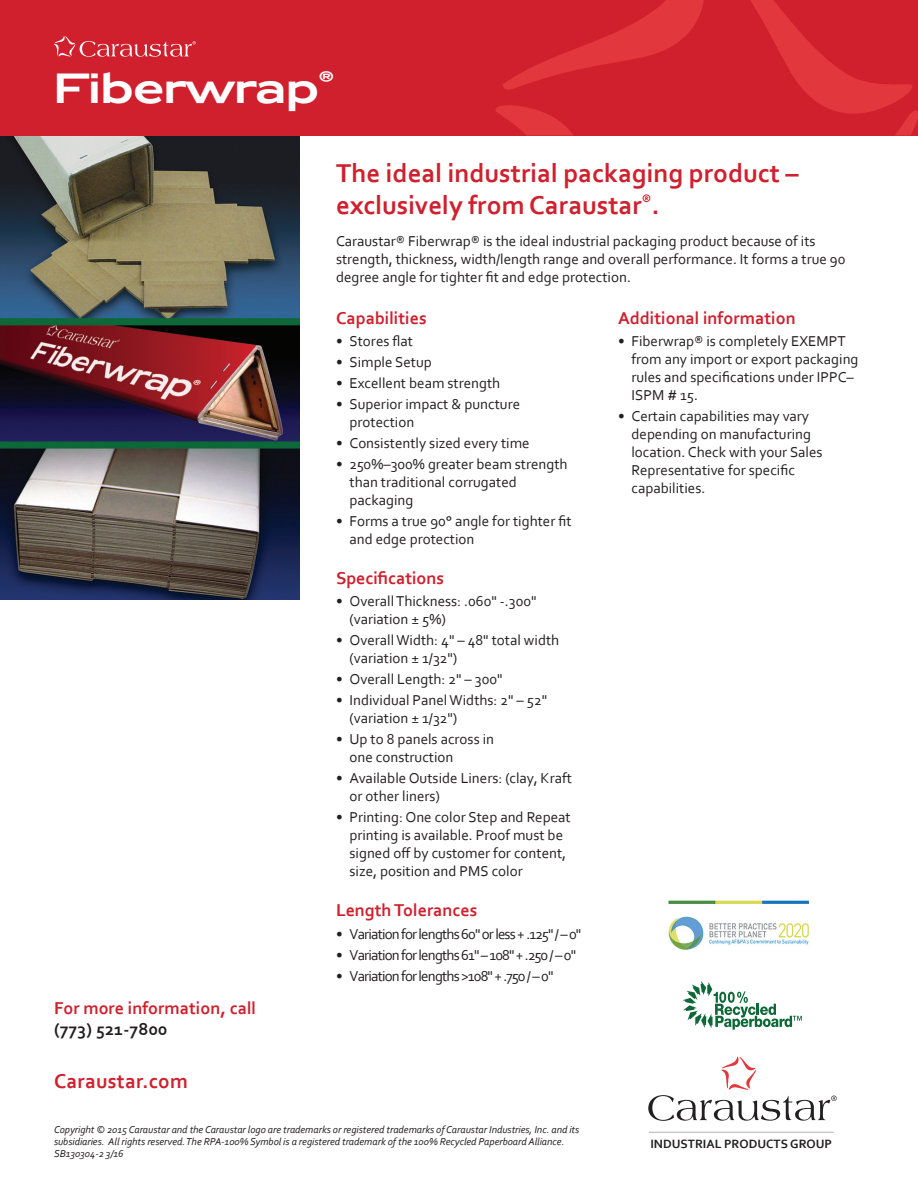
<style>
.page{position:relative;width:918px;height:1188px;background:#fff}
.page>*{position:absolute;margin:0;border:0;box-sizing:border-box;transform-origin:0 0}
.Main_Title{font:42px "Zeppelin 43";color:#fff}
.Head{font:700 27px/32.4px "Corbel";color:#d0202e}
.Contact_Info{font:700 21px "Corbel";letter-spacing:.01em;color:#d0202e}
.Subtitle_2{font:700 18px "Corbel";color:#d0202e}
.Contact_phone{font:700 18px "Corbel";letter-spacing:.01em;color:#231f20}
.Body_1{font:15px/18px "Corbel";color:#231f20}
.Body_1-2{font:15px "Corbel";letter-spacing:-.055em;color:#231f20}
.t1{font:700 12.6px "Corbel";color:#231f20}
.Legal_Line{font:italic 10.5px/12px "Corbel";letter-spacing:-.005em;color:#231f20}
</style>
<div class="page">
<img style="left:0;top:135px;width:300px;height:464px">
<div style="left:0;top:0;width:918px;height:135px;background:#d0202e"></div>
<svg style="left:503px;top:0;width:201px;height:90px"></svg>
<svg style="left:493px;top:105px;width:81px;height:31px"></svg>
<svg style="left:741px;top:0;width:177px;height:136px"></svg>
<svg style="left:54px;top:36px;width:142px;height:21px"></svg>
<svg style="left:648px;top:1056px;width:189px;height:65px"></svg>
<hr style="left:649px;top:1132px;width:185px;height:1px;background:#b2b3b7">
<svg style="left:683px;top:981px;width:119px;height:49px"></svg>
<img style="left:668px;top:900px;width:142px;height:50px">
<p class="Main_Title" style="left:54px;top:65px;width:281px">Fiberwrap<sup>®</sup></p>
<p class="Subtitle_2" style="left:54px;top:997px;width:204px">For more information, call</p>
<p class="Contact_phone" style="left:54px;top:1018px;width:115px">(773) 521-7800</p>
<p class="Contact_Info" style="left:54px;top:1068px;width:136px">Caraustar.com</p>
<p class="Head" style="left:336px;top:156px;width:464px">The ideal industrial packaging product – exclusively from Caraustar<sup>®</sup>.</p>
<p class="Body_1" style="left:336px;top:232px;width:511px">Caraustar® Fiberwrap® is the ideal industrial packaging product because of its strength, thickness, width/length range and overall performance. It forms a true 90 degree angle for tighter fit and edge protection.</p>
<p class="Subtitle_2" style="left:618px;top:307px;width:179px">Additional information</p>
<p class="Body_1" style="left:632px;top:332px;width:229px;text-indent:-14px">• Fiberwrap® is completely EXEMPT from any import or export packaging rules and specifications under IPPC–<br>ISPM # 15.</p>
<p class="Body_1" style="left:632px;top:407px;width:193px;text-indent:-14px">• Certain capabilities may vary depending on manufacturing location. Check with your Sales<br>Representative for specific capabilities.</p>
<p class="Subtitle_2" style="left:336px;top:307px;width:92px">Capabilities</p>
<p class="Body_1" style="left:336px;top:332px;width:79px">• Stores flat</p>
<p class="Body_1" style="left:336px;top:353px;width:97px">• Simple Setup</p>
<p class="Body_1" style="left:336px;top:374px;width:166px">• Excellent beam strength</p>
<p class="Body_1" style="left:350px;top:395px;width:172px;text-indent:-14px">• Superior impact &amp; puncture protection</p>
<p class="Body_1" style="left:336px;top:434px;width:195px">• Consistently sized every time</p>
<p class="Body_1" style="left:350px;top:455px;width:220px;text-indent:-14px">• 250%–300% greater beam strength than traditional corrugated packaging</p>
<p class="Body_1" style="left:350px;top:512px;width:224px;text-indent:-14px">• Forms a true 90° angle for tighter fit and edge protection</p>
<p class="Subtitle_2" style="left:336px;top:567px;width:110px">Specifications</p>
<p class="Body_1" style="left:350px;top:592px;width:189px;text-indent:-14px">• Overall Thickness: .060" -.300" (variation ± 5%)</p>
<p class="Body_1" style="left:350px;top:631px;width:211px;text-indent:-14px">• Overall Width: 4" – 48" total width (variation ± 1/32")</p>
<p class="Body_1" style="left:336px;top:670px;width:168px">• Overall Length: 2" – 300"</p>
<p class="Body_1" style="left:350px;top:691px;width:199px;text-indent:-14px">• Individual Panel Widths: 2" – 52" (variation ± 1/32")</p>
<p class="Body_1" style="left:350px;top:730px;width:146px;text-indent:-14px">• Up to 8 panels across in one construction</p>
<p class="Body_1" style="left:350px;top:769px;width:224px;text-indent:-14px">• Available Outside Liners: (clay, Kraft or other liners)</p>
<p class="Body_1" style="left:350px;top:808px;width:223px;text-indent:-14px">• Printing: One color Step and Repeat printing is available. Proof must be signed off by customer for content, size, position and PMS color</p>
<p class="Subtitle_2" style="left:336px;top:899px;width:143px">Length Tolerances</p>
<p class="Body_1-2" style="left:336px;top:924px;width:247px">• Variation for lengths 60" or less + .125" / – 0"</p>
<p class="Body_1-2" style="left:336px;top:945px;width:242px">• Variation for lengths 61" – 108" + .250 / – 0"</p>
<p class="Body_1-2" style="left:336px;top:966px;width:219px">• Variation for lengths &gt;108" + .750 / – 0"</p>
<p class="Legal_Line" style="left:54px;top:1123px;width:527px">Copyright © 2015 Caraustar and the Caraustar logo are trademarks or registered trademarks of Caraustar Industries, Inc. and its subsidiaries. All rights reserved. The RPA-100% Symbol is a registered trademark of the 100% Recycled Paperboard Alliance.<br>SB130304-2 3/16</p>
<p class="t1" style="left:650px;top:1136px;width:183px">INDUSTRIAL PRODUCTS GROUP</p>
</div>
